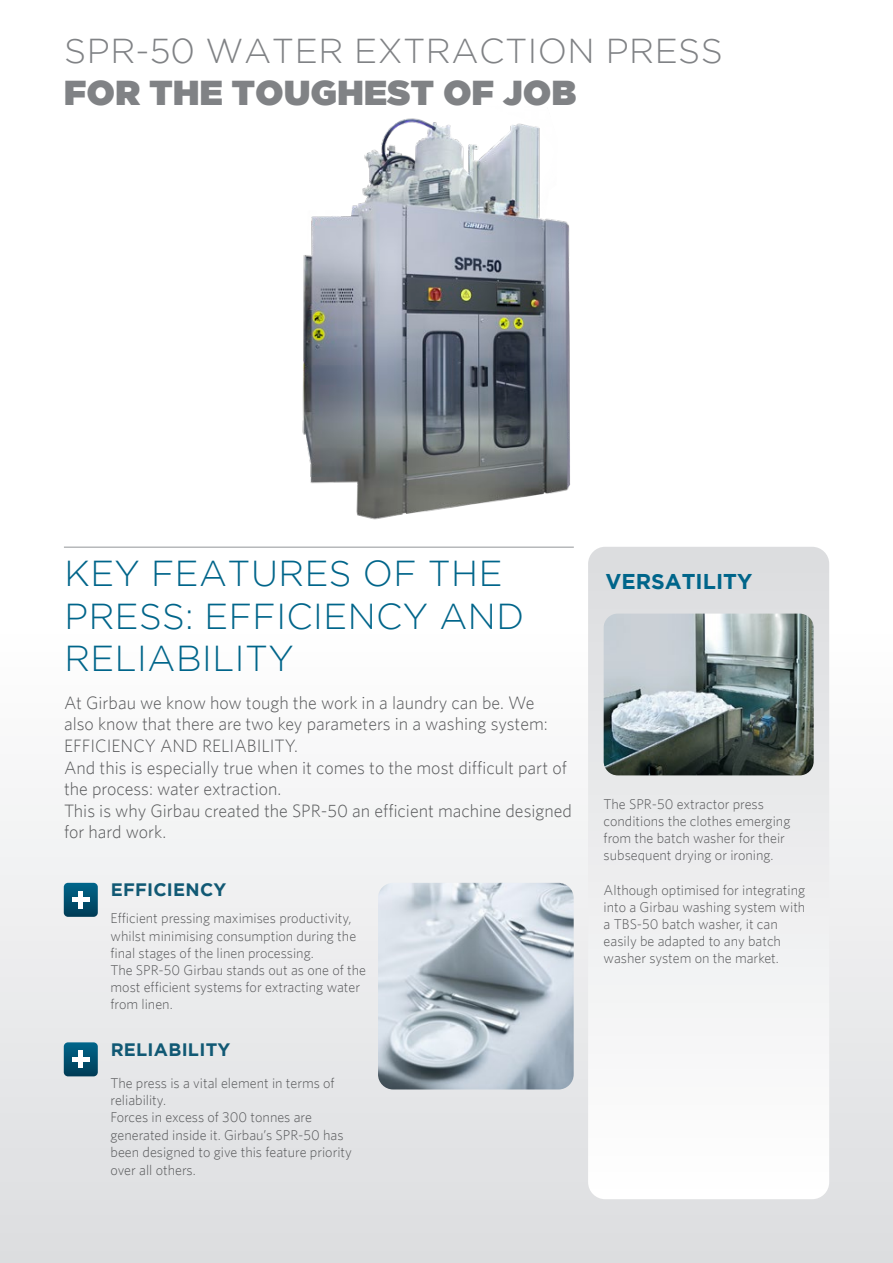
<style>
.page{position:relative;width:893px;height:1263px;background:#fff}
.page>*{position:absolute;margin:0;border:0;box-sizing:border-box;transform-origin:0 0}
.t1{font:300 36px/42.5px "Gotham";letter-spacing:.015em;color:#00658a}
.t2{font:300 34.5px "Gotham";letter-spacing:.015em;color:#808285}
.t3{font:34.5px "Gotham Ultra";letter-spacing:.015em;color:#808285}
.t4{font:700 21.3px "Gotham";color:#00658a}
.t5{font:300 18px/21.6px "Whitney";color:#57585a}
.titulo_1{font:700 18px "Gotham";letter-spacing:.015em;color:#115974}
.t6{font:300 14.25px/17.1px "Whitney";color:#57585a}
</style>
<div class="page">
<svg style="left:0;top:718px;width:893px;height:545px"></svg>
<svg style="left:588px;top:547px;width:241px;height:652px"></svg>
<img style="left:302px;top:118px;width:268px;height:401px">
<img style="left:604px;top:614px;width:210px;height:161px">
<img style="left:378px;top:883px;width:196px;height:206px">
<svg style="left:64px;top:883px;width:34px;height:34px"></svg>
<hr style="left:79px;top:891px;width:4px;height:17px;background:#fff">
<div style="left:72px;top:897px;width:17px;height:5px;background:#fff"></div>
<hr style="left:64px;top:547px;width:510px;height:1px;background:#939598">
<svg style="left:64px;top:1042px;width:34px;height:34px"></svg>
<hr style="left:79px;top:1051px;width:4px;height:17px;background:#fff">
<hr style="left:72px;top:1057px;width:17px;height:4px;background:#fff">
<p class="t2" style="left:64px;top:32px;width:660px">SPR-50 WATER EXTRACTION PRESS</p>
<p class="t3" style="left:64px;top:72px;width:513px">FOR THE TOUGHEST OF JOB</p>
<p class="t1" style="left:64px;top:552px;width:461px">KEY FEATURES OF THE<br>PRESS: EFFICIENCY AND<br>RELIABILITY</p>
<p class="t5" style="left:64px;top:691px;width:485px">At Girbau we know how tough the work in a laundry can be. We also know that there are two key parameters in a washing system:<br>EFFICIENCY AND RELIABILITY.</p>
<p class="t5" style="left:64px;top:756px;width:504px">And this is especially true when it comes to the most difficult part of the process: water extraction.</p>
<p class="t5" style="left:64px;top:799px;width:509px">This is why Girbau created the SPR-50 an efficient machine designed for hard work.</p>
<p class="t6" style="left:604px;top:795px;width:188px">The SPR-50 extractor press conditions the clothes emerging from the batch washer for their subsequent drying or ironing.</p>
<p class="t6" style="left:604px;top:881px;width:203px">Although optimised for integrating into a Girbau washing system with a TBS-50 batch washer, it can easily be adapted to any batch washer system on the market.</p>
<p class="t4" style="left:605px;top:569px;width:148px">VERSATILITY</p>
<p class="titulo_1" style="left:111px;top:879px;width:117px">EFFICIENCY</p>
<p class="t6" style="left:111px;top:910px;width:247px">Efficient pressing maximises productivity, whilst minimising consumption during the final stages of the linen processing.</p>
<p class="t6" style="left:111px;top:961px;width:257px">The SPR-50 Girbau stands out as one of the most efficient systems for extracting water from linen.</p>
<p class="titulo_1" style="left:111px;top:1039px;width:121px">RELIABILITY</p>
<p class="t6" style="left:111px;top:1074px;width:226px">The press is a vital element in terms of reliability.</p>
<p class="t6" style="left:111px;top:1108px;width:243px">Forces in excess of 300 tonnes are generated inside it. Girbau’s SPR-50 has been designed to give this feature priority over all others.</p>
</div>
